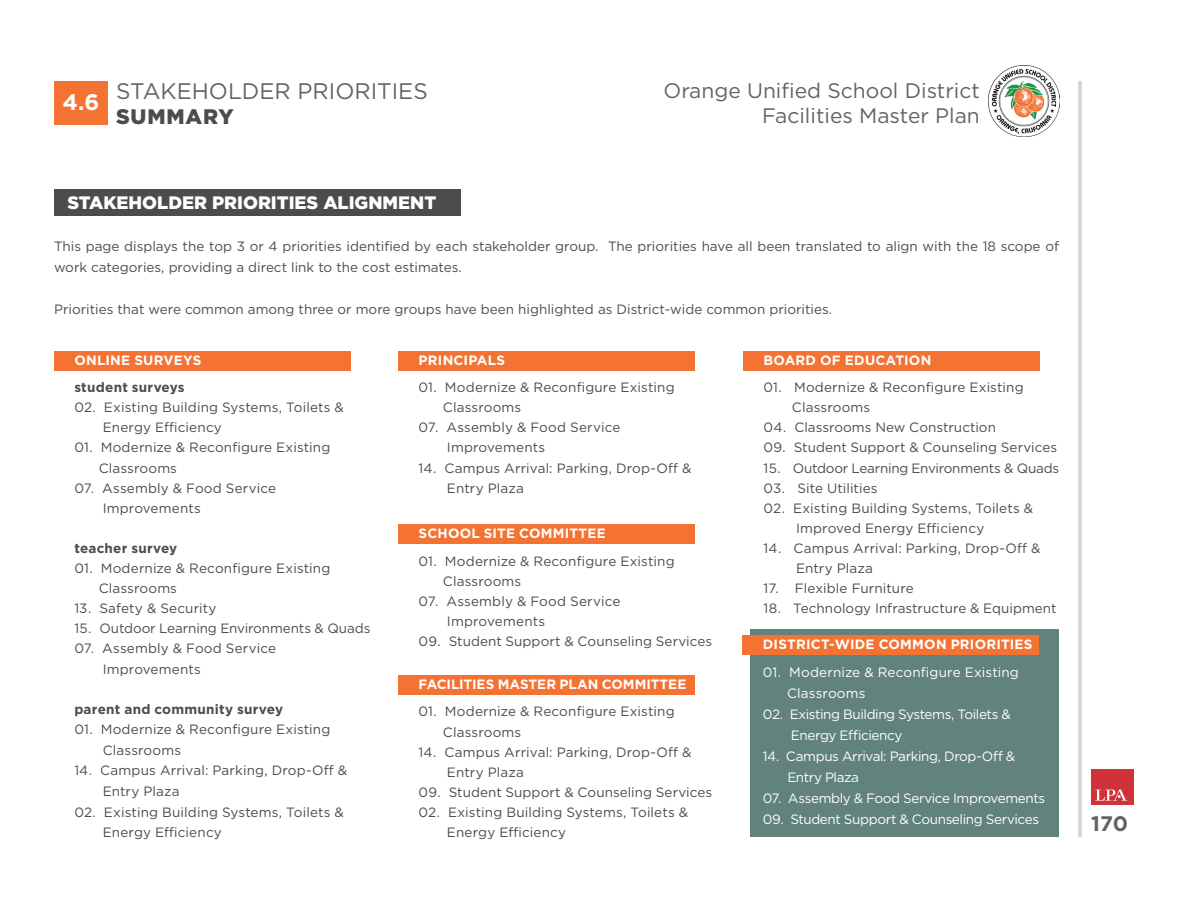
<style>
.page{position:relative;width:1188px;height:918px;background:#fff}
.page>*{position:absolute;margin:0;border:0;box-sizing:border-box;transform-origin:0 0}
.Title_L_no_space{font:22.5px "Gotham";color:#636366}
.t1{font:700 22.5px "Gotham";color:#fff}
.t2{font:21px/25.2px "Gotham";color:#636366;text-align:right}
.Title_L_no_space-2{font:900 21px "Gotham";letter-spacing:.04em;color:#4b4c4d}
.t3{font:700 21px "Gotham";color:#636366}
.Header-_L_space_befo{font:900 18px "Gotham";color:#fff}
.Bullet-_General_Text{font:13.5px "Gotham";letter-spacing:.01em;color:#4b4c4d}
.Text-_LJ_no_space{font:13.5px/21px "Gotham";color:#4b4c4d}
.Bullet-_General_Text-2{font:13.5px "Gotham";letter-spacing:-.025em;color:#fff}
.Bullet-_General_Text-3{font:700 13.5px "Gotham";letter-spacing:.015em;color:#fff}
.Bullet-_General_Text-4{font:700 13.5px "Gotham";letter-spacing:.015em;color:#4b4c4d}
.Bullet-_General_Text-5{font:13.5px "Gotham";letter-spacing:.01em;color:#fff}
.Bullet-_General_Text-6{font:13.5px "Gotham";letter-spacing:-.01em;color:#4b4c4d}
.Bullet-_General_Text-7{font:13.5px "Gotham";letter-spacing:-.02em;color:#4b4c4d}
.Bullet-_General_Text-8{font:700 13.5px "Gotham";letter-spacing:-.005em;color:#fff}
</style>
<div class="page">
<div style="left:54px;top:189px;width:406px;height:27px;background:#4b4c4d"></div>
<div style="left:54px;top:351px;width:296px;height:20px;background:#f47332"></div>
<div style="left:398px;top:351px;width:296px;height:20px;background:#f47332"></div>
<div style="left:743px;top:351px;width:296px;height:20px;background:#f47332"></div>
<div style="left:398px;top:524px;width:296px;height:20px;background:#f47332"></div>
<div style="left:398px;top:675px;width:296px;height:20px;background:#f47332"></div>
<div style="left:751px;top:629px;width:308px;height:208px;background:#61827d"></div>
<div style="left:742px;top:635px;width:297px;height:20px;background:#f47332"></div>
<div style="left:54px;top:81px;width:54px;height:43px;background:#f47332"></div>
<hr style="left:1078px;top:81px;width:4px;height:756px;background:#d8d8da">
<img style="left:988px;top:65px;width:72px;height:72px">
<div style="left:1092px;top:770px;width:42px;height:35px;background:#d13138"></div>
<svg style="left:1095px;top:790px;width:32px;height:11px"></svg>
<p class="t1" style="left:63px;top:87px;width:38px">4.6</p>
<p class="Title_L_no_space" style="left:116px;top:77px;width:313px">STAKEHOLDER PRIORITIES</p>
<p class="Title_L_no_space-2" style="left:116px;top:102px;width:119px">SUMMARY</p>
<h2 class="t2" style="left:663px;top:77px;width:318px">Orange Unified School District<br>Facilities Master Plan</h2>
<p class="Header-_L_space_befo" style="left:68px;top:191px;width:370px">STAKEHOLDER PRIORITIES ALIGNMENT</p>
<p class="Text-_LJ_no_space" style="left:54px;top:235px;width:1007px">This page displays the top 3 or 4 priorities identified by each stakeholder group. The priorities have all been translated to align with the 18 scope of work categories, providing a direct link to the cost estimates.</p>
<p class="Text-_LJ_no_space" style="left:54px;top:298px;width:780px">Priorities that were common among three or more groups have been highlighted as District-wide common priorities.</p>
<p class="Bullet-_General_Text-3" style="left:74px;top:351px;width:129px">ONLINE SURVEYS</p>
<p class="Bullet-_General_Text-3" style="left:419px;top:351px;width:88px">PRINCIPALS</p>
<p class="Bullet-_General_Text-3" style="left:764px;top:351px;width:169px">BOARD OF EDUCATION</p>
<p class="Bullet-_General_Text-4" style="left:74px;top:378px;width:112px">student surveys</p>
<p class="Bullet-_General_Text" style="left:74px;top:399px;width:271px">02. Existing Building Systems, Toilets &amp;</p>
<p class="Bullet-_General_Text" style="left:103px;top:419px;width:121px">Energy Efficiency</p>
<p class="Bullet-_General_Text" style="left:74px;top:439px;width:258px">01. Modernize &amp; Reconfigure Existing</p>
<p class="Bullet-_General_Text" style="left:99px;top:459px;width:80px">Classrooms</p>
<p class="Bullet-_General_Text" style="left:74px;top:479px;width:203px">07. Assembly &amp; Food Service</p>
<p class="Bullet-_General_Text" style="left:103px;top:499px;width:100px">Improvements</p>
<p class="Bullet-_General_Text-4" style="left:74px;top:539px;width:104px">teacher survey</p>
<p class="Bullet-_General_Text" style="left:74px;top:560px;width:258px">01. Modernize &amp; Reconfigure Existing</p>
<p class="Bullet-_General_Text" style="left:99px;top:580px;width:80px">Classrooms</p>
<p class="Bullet-_General_Text" style="left:74px;top:600px;width:144px">13. Safety &amp; Security</p>
<p class="Bullet-_General_Text-6" style="left:74px;top:620px;width:298px">15. Outdoor Learning Environments &amp; Quads</p>
<p class="Bullet-_General_Text" style="left:74px;top:640px;width:203px">07. Assembly &amp; Food Service</p>
<p class="Bullet-_General_Text" style="left:103px;top:660px;width:100px">Improvements</p>
<p class="Bullet-_General_Text-4" style="left:74px;top:700px;width:210px">parent and community survey</p>
<p class="Bullet-_General_Text" style="left:74px;top:721px;width:258px">01. Modernize &amp; Reconfigure Existing</p>
<p class="Bullet-_General_Text" style="left:103px;top:741px;width:80px">Classrooms</p>
<p class="Bullet-_General_Text" style="left:74px;top:762px;width:274px">14. Campus Arrival: Parking, Drop-Off &amp;</p>
<p class="Bullet-_General_Text" style="left:103px;top:783px;width:78px">Entry Plaza</p>
<p class="Bullet-_General_Text" style="left:74px;top:803px;width:271px">02. Existing Building Systems, Toilets &amp;</p>
<p class="Bullet-_General_Text" style="left:103px;top:824px;width:121px">Energy Efficiency</p>
<p class="Bullet-_General_Text" style="left:419px;top:379px;width:258px">01. Modernize &amp; Reconfigure Existing</p>
<p class="Bullet-_General_Text" style="left:443px;top:399px;width:80px">Classrooms</p>
<p class="Bullet-_General_Text" style="left:419px;top:419px;width:203px">07. Assembly &amp; Food Service</p>
<p class="Bullet-_General_Text" style="left:447px;top:439px;width:100px">Improvements</p>
<p class="Bullet-_General_Text" style="left:419px;top:459px;width:274px">14. Campus Arrival: Parking, Drop-Off &amp;</p>
<p class="Bullet-_General_Text" style="left:447px;top:479px;width:78px">Entry Plaza</p>
<p class="Bullet-_General_Text-3" style="left:419px;top:525px;width:189px">SCHOOL SITE COMMITTEE</p>
<p class="Bullet-_General_Text" style="left:419px;top:552px;width:258px">01. Modernize &amp; Reconfigure Existing</p>
<p class="Bullet-_General_Text" style="left:443px;top:572px;width:80px">Classrooms</p>
<p class="Bullet-_General_Text" style="left:419px;top:592px;width:203px">07. Assembly &amp; Food Service</p>
<p class="Bullet-_General_Text" style="left:447px;top:613px;width:100px">Improvements</p>
<p class="Bullet-_General_Text" style="left:419px;top:633px;width:295px">09. Student Support &amp; Counseling Services</p>
<p class="Bullet-_General_Text-8" style="left:419px;top:675px;width:269px">FACILITIES MASTER PLAN COMMITTEE</p>
<p class="Bullet-_General_Text" style="left:419px;top:703px;width:258px">01. Modernize &amp; Reconfigure Existing</p>
<p class="Bullet-_General_Text" style="left:443px;top:723px;width:80px">Classrooms</p>
<p class="Bullet-_General_Text" style="left:419px;top:743px;width:274px">14. Campus Arrival: Parking, Drop-Off &amp;</p>
<p class="Bullet-_General_Text" style="left:447px;top:763px;width:78px">Entry Plaza</p>
<p class="Bullet-_General_Text" style="left:419px;top:783px;width:295px">09. Student Support &amp; Counseling Services</p>
<p class="Bullet-_General_Text" style="left:419px;top:803px;width:271px">02. Existing Building Systems, Toilets &amp;</p>
<p class="Bullet-_General_Text" style="left:447px;top:824px;width:121px">Energy Efficiency</p>
<p class="Bullet-_General_Text" style="left:764px;top:379px;width:262px">01. Modernize &amp; Reconfigure Existing</p>
<p class="Bullet-_General_Text" style="left:792px;top:399px;width:80px">Classrooms</p>
<p class="Bullet-_General_Text" style="left:764px;top:419px;width:234px">04. Classrooms New Construction</p>
<p class="Bullet-_General_Text" style="left:764px;top:439px;width:295px">09. Student Support &amp; Counseling Services</p>
<p class="Bullet-_General_Text-7" style="left:764px;top:459px;width:297px">15. Outdoor Learning Environments &amp; Quads</p>
<p class="Bullet-_General_Text" style="left:764px;top:479px;width:115px">03. Site Utilities</p>
<p class="Bullet-_General_Text" style="left:764px;top:499px;width:271px">02. Existing Building Systems, Toilets &amp;</p>
<p class="Bullet-_General_Text" style="left:796px;top:519px;width:190px">Improved Energy Efficiency</p>
<p class="Bullet-_General_Text" style="left:764px;top:540px;width:279px">14. Campus Arrival: Parking, Drop-Off &amp;</p>
<p class="Bullet-_General_Text" style="left:796px;top:560px;width:78px">Entry Plaza</p>
<p class="Bullet-_General_Text" style="left:764px;top:580px;width:152px">17. Flexible Furniture</p>
<p class="Bullet-_General_Text" style="left:764px;top:600px;width:295px">18. Technology Infrastructure &amp; Equipment</p>
<p class="Bullet-_General_Text-3" style="left:763px;top:636px;width:271px">DISTRICT-WIDE COMMON PRIORITIES</p>
<p class="Bullet-_General_Text-5" style="left:763px;top:663px;width:258px">01. Modernize &amp; Reconfigure Existing</p>
<p class="Bullet-_General_Text-5" style="left:787px;top:684px;width:80px">Classrooms</p>
<p class="Bullet-_General_Text-2" style="left:763px;top:705px;width:250px">02. Existing Building Systems, Toilets &amp;</p>
<p class="Bullet-_General_Text-2" style="left:791px;top:726px;width:113px">Energy Efficiency</p>
<p class="Bullet-_General_Text-2" style="left:763px;top:747px;width:254px">14. Campus Arrival: Parking, Drop-Off &amp;</p>
<p class="Bullet-_General_Text-2" style="left:787px;top:768px;width:73px">Entry Plaza</p>
<p class="Bullet-_General_Text-2" style="left:763px;top:789px;width:284px">07. Assembly &amp; Food Service Improvements</p>
<p class="Bullet-_General_Text-2" style="left:763px;top:810px;width:278px">09. Student Support &amp; Counseling Services</p>
<h2 class="t3" style="left:1091px;top:810px;width:38px">170</h2>
</div>
